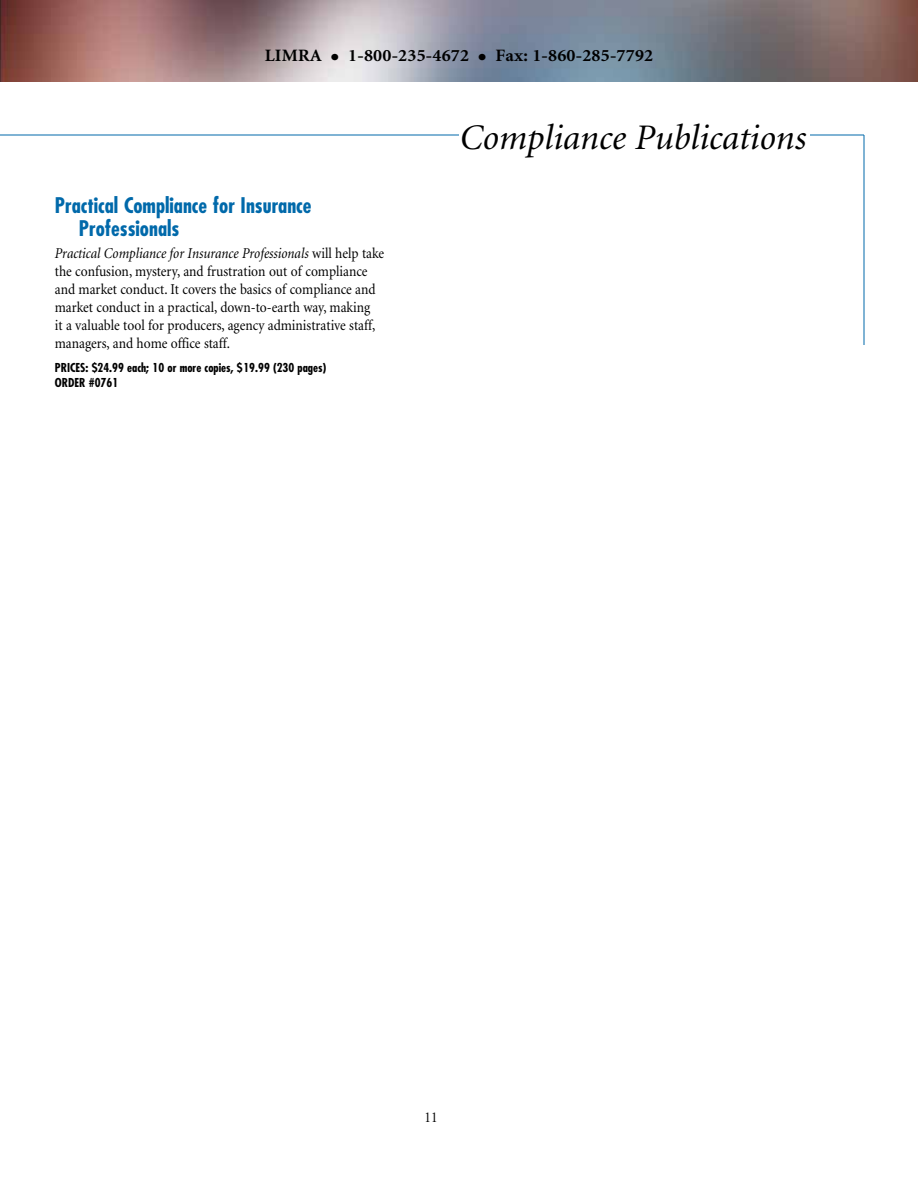
<style>
.page{position:relative;width:918px;height:1188px;background:#fff}
.page>*{position:absolute;margin:0;border:0;box-sizing:border-box;transform-origin:0 0}
.t1{font:italic 36px "Minion";color:#000}
.t2{font:700 condensed 21px/22.5px "Futura";color:#0069aa}
.t3{font:700 17.4px "Minion";letter-spacing:.01em;color:#000;scale:1.06 1}
.t4{font:15px/18px "Minion";color:#000;scale:.9 1}
.t5{font:700 condensed 12px/15px "Futura";color:#000}
.s1{font-size:27px}
.s2{font-style:italic}
</style>
<div class="page">
<img style="left:0;top:0;width:918px;height:82px">
<hr style="left:0;top:135px;width:864px;height:1px;background:#0069aa">
<hr style="left:864px;top:135px;width:1px;height:210px;background:#0069aa">
<div style="left:460px;top:122px;width:350px;height:40px;background:#fff"></div>
<p class="t3" style="left:265px;top:47px;width:368px">LIMRA <span class="s1">•</span> 1-800-235-4672 <span class="s1">•</span> Fax: 1-860-285-7792</p>
<h2 class="t2" style="left:79px;top:194px;width:234px;text-indent:-24px">Practical Compliance for Insurance<br>Professionals</h2>
<p class="t4" style="left:55px;top:245px;width:368px"><span class="s2">Practical Compliance for Insurance Professionals</span> will help take the confusion, mystery, and frustration out of compliance and market conduct. It covers the basics of compliance and market conduct in a practical, down-to-earth way, making<br>it a valuable tool for producers, agency administrative staff, managers, and home office staff.</p>
<p class="t5" style="left:55px;top:360px;width:273px">PRICES: $24.99 each; 10 or more copies, $19.99 (230 pages)<br>ORDER #0761</p>
<h1 class="t1" style="left:460px;top:119px;width:348px">Compliance Publications</h1>
<p class="t4" style="left:425px;top:1109px;width:16px">11</p>
</div>
